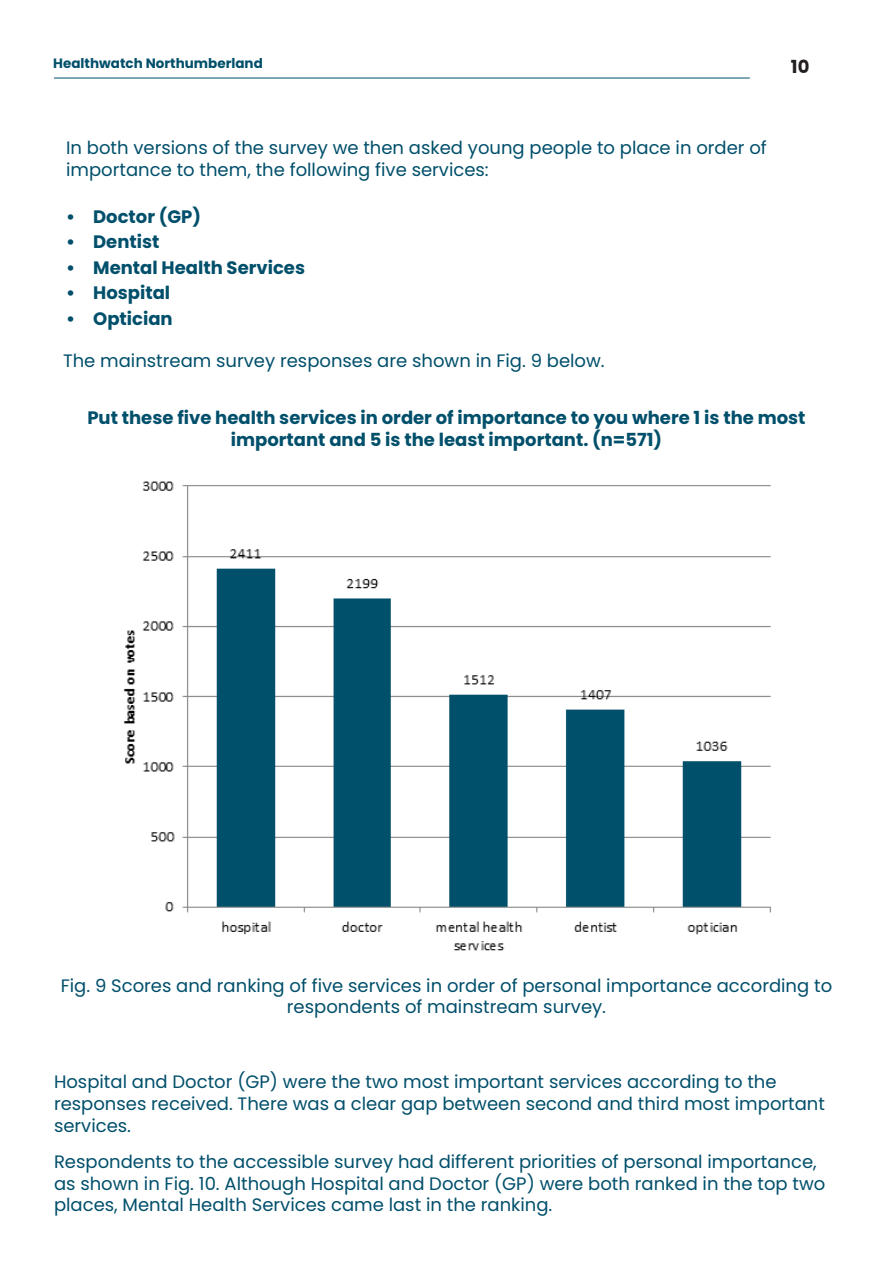
<style>
.page{position:relative;width:893px;height:1263px;background:#fff}
.page>*{position:absolute;margin:0;border:0;box-sizing:border-box;transform-origin:0 0}
.Body_Copy{font:18px/21.6px "Poppins";color:#004f6b}
.Body_Copy-2{font:700 18px/21.6px "Poppins";color:#004f6b;text-align:center}
.Body_Copy_-_bulleted_list{font:18px/21.6px "Poppins";color:#004f6b}
.t1{font:700 18px "Poppins";color:#231f20}
.t2{font:700 13.5px "Poppins";color:#004f6b}
</style>
<div class="page">
<img style="left:124px;top:481px;width:647px;height:469px">
<hr style="left:54px;top:78px;width:696px;height:1px;background:#004f6b">
<p class="t2" style="left:53px;top:56px;width:211px">Healthwatch Northumberland</p>
<p class="t1" style="left:791px;top:56px;width:20px">10</p>
<p class="Body_Copy_-_bulleted_list" style="left:66px;top:137px;width:702px">In both versions of the survey we then asked young people to place in order of importance to them, the following five services:</p>
<p class="Body_Copy-2" style="left:66px;top:206px;width:136px">• Doctor (GP)</p>
<p class="Body_Copy-2" style="left:66px;top:231px;width:95px">• Dentist</p>
<p class="Body_Copy-2" style="left:66px;top:257px;width:240px">• Mental Health Services</p>
<p class="Body_Copy-2" style="left:66px;top:282px;width:106px">• Hospital</p>
<p class="Body_Copy-2" style="left:66px;top:308px;width:108px">• Optician</p>
<p class="Body_Copy" style="left:63px;top:349px;width:543px">The mainstream survey responses are shown in Fig. 9 below.</p>
<p class="Body_Copy-2" style="left:87px;top:407px;width:720px">Put these five health services in order of importance to you where 1 is the most important and 5 is the least important. (n=571)</p>
<p class="Body_Copy" style="left:61px;top:975px;width:773px;text-align:center">Fig. 9 Scores and ranking of five services in order of personal importance according to respondents of mainstream survey.</p>
<p class="Body_Copy" style="left:54px;top:1071px;width:772px">Hospital and Doctor (GP) were the two most important services according to the responses received. There was a clear gap between second and third most important services.</p>
<p class="Body_Copy" style="left:54px;top:1151px;width:773px">Respondents to the accessible survey had different priorities of personal importance, as shown in Fig. 10. Although Hospital and Doctor (GP) were both ranked in the top two places, Mental Health Services came last in the ranking.</p>
</div>
